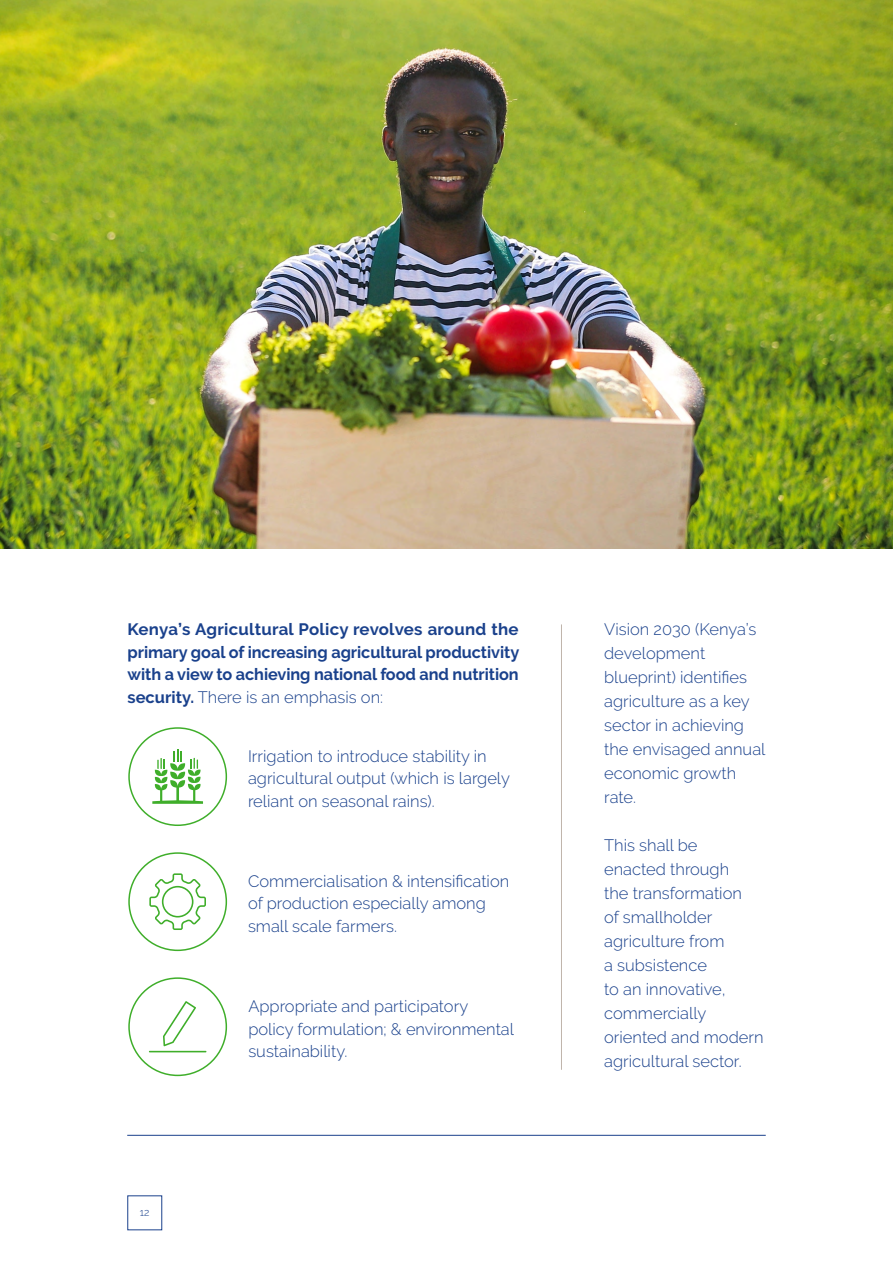
<style>
.page{position:relative;width:893px;height:1263px;background:#fff}
.page>*{position:absolute;margin:0;border:0;box-sizing:border-box;transform-origin:0 0}
.t1{font:300 16.5px/24px "Raleway";color:#1a418c}
.t2{font:700 16.5px/22.5px "Raleway";letter-spacing:-.005em;color:#1a418c;text-align:justify}
.t3{font:300 10.5px "Raleway";color:#1a418c}
.s1{font-weight:300}
</style>
<div class="page">
<img style="left:0;top:0;width:893px;height:549px">
<hr style="left:127px;top:1135px;width:639px;height:1px;background:#1a418c">
<hr style="left:561px;top:624px;width:1px;height:446px;background:#c0b4ab">
<div style="left:128px;top:727px;width:99px;height:99px;border:2px solid #3fae2a;border-radius:50%"></div>
<div style="left:128px;top:852px;width:99px;height:99px;border:2px solid #3fae2a;border-radius:50%"></div>
<div style="left:128px;top:977px;width:99px;height:99px;border:2px solid #3fae2a;border-radius:50%"></div>
<svg style="left:152px;top:749px;width:51px;height:55px"></svg>
<svg style="left:149px;top:873px;width:57px;height:57px"></svg>
<hr style="left:149px;top:1051px;width:57px;height:1px;background:#3fae2a">
<svg style="left:163px;top:1001px;width:33px;height:45px"></svg>
<p class="t2" style="left:128px;top:618px;width:393px">Kenya’s Agricultural Policy revolves around the primary goal of increasing agricultural productivity with a view to achieving national food and nutrition security. <span class="s1">There is an emphasis on:</span></p>
<p class="t1" style="left:604px;top:617px;width:163px">Vision 2030 (Kenya’s development blueprint) identifies agriculture as a key sector in achieving the envisaged annual economic growth rate.</p>
<p class="t1" style="left:604px;top:833px;width:161px">This shall be<br>enacted through<br>the transformation<br>of smallholder agriculture from<br>a subsistence<br>to an innovative, commercially oriented and modern agricultural sector.</p>
<p class="t1" style="left:248px;top:745px;width:263px;line-height:22.5px">Irrigation to introduce stability in agricultural output (which is largely reliant on seasonal rains).</p>
<p class="t1" style="left:248px;top:870px;width:263px;line-height:22.5px">Commercialisation &amp; intensification of production especially among small scale farmers.</p>
<p class="t1" style="left:248px;top:995px;width:267px;line-height:22.5px">Appropriate and participatory policy formulation; &amp; environmental sustainability.</p>
<p class="t3" style="left:140px;top:1206px;width:11px">12</p>
</div>
